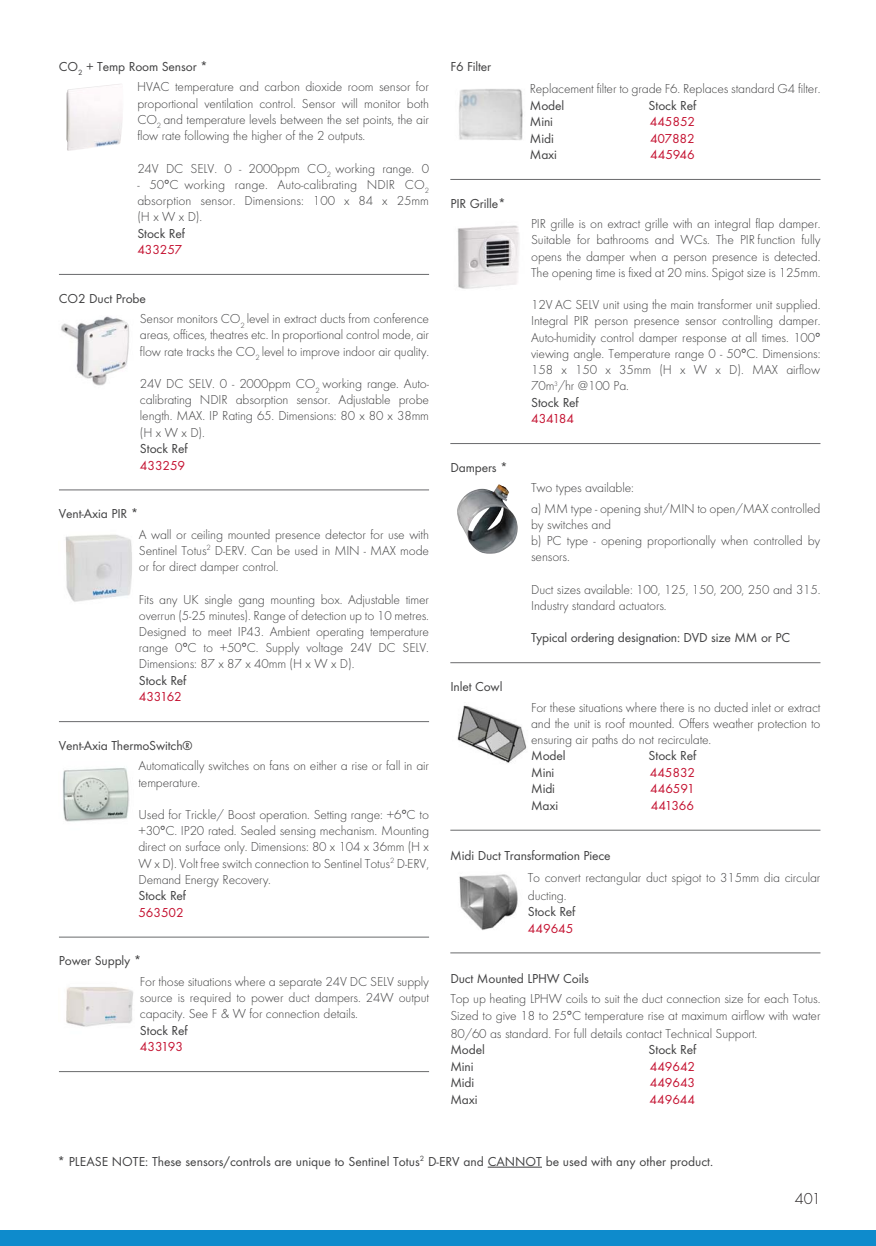
<style>
.page{position:relative;width:876px;height:1246px;background:#fff}
.page>*{position:absolute;margin:0;border:0;box-sizing:border-box;transform-origin:0 0}
.t1{font:300 16.5px "Futura T";color:#231f20}
.t2{font:300 13.5px/16.2px "Futura T";letter-spacing:-.01em;color:#404041}
.t3{font:13.5px "Futura T";letter-spacing:-.01em;color:#404041}
.t4{font:13.5px "Futura T";letter-spacing:-.01em;color:#c41130}
.s1{font-weight:400}
</style>
<div class="page">
<div style="left:0;top:1230px;width:876px;height:16px;background:#0e8bcc"></div>
<hr style="left:488px;top:1166px;width:54px;height:1px;background:#404041">
<hr style="left:59px;top:274px;width:370px;height:1px;background:#696a6c">
<hr style="left:59px;top:490px;width:370px;height:1px;background:#696a6c">
<hr style="left:59px;top:721px;width:370px;height:1px;background:#696a6c">
<hr style="left:59px;top:937px;width:370px;height:1px;background:#696a6c">
<hr style="left:59px;top:1071px;width:370px;height:1px;background:#696a6c">
<img style="left:66px;top:84px;width:57px;height:67px">
<img style="left:61px;top:316px;width:68px;height:70px">
<img style="left:65px;top:534px;width:67px;height:68px">
<img style="left:63px;top:768px;width:66px;height:54px">
<img style="left:66px;top:987px;width:67px;height:40px">
<hr style="left:450px;top:179px;width:370px;height:1px;background:#696a6c">
<hr style="left:450px;top:443px;width:370px;height:1px;background:#696a6c">
<hr style="left:450px;top:662px;width:370px;height:1px;background:#696a6c">
<hr style="left:450px;top:830px;width:370px;height:1px;background:#696a6c">
<hr style="left:450px;top:952px;width:370px;height:1px;background:#696a6c">
<img style="left:459px;top:89px;width:64px;height:51px">
<img style="left:457px;top:225px;width:62px;height:64px">
<img style="left:457px;top:484px;width:61px;height:70px">
<img style="left:457px;top:705px;width:70px;height:58px">
<img style="left:459px;top:874px;width:59px;height:56px">
<p class="t2" style="left:137px;top:57px;width:293px;line-height:20.5px;text-indent:-78px"><span class="s1">CO</span><sub>2</sub> <span class="s1">+ Temp Room Sensor *<br></span>HVAC temperature and carbon dioxide room sensor for</p>
<p class="t2" style="left:137px;top:96px;width:293px;text-align:justify">proportional ventilation control. Sensor will monitor both CO<sub>2</sub> and temperature levels between the set points, the air flow rate following the higher of the 2 outputs.</p>
<p class="t2" style="left:137px;top:161px;width:293px">24V DC SELV. 0 - 2000ppm CO<sub>2</sub> working range. 0</p>
<p class="t2" style="left:137px;top:177px;width:293px;text-align:justify">- 50°C working range. Auto-calibrating NDIR CO<sub>2 </sub>absorption sensor. Dimensions: 100 x 84 x 25mm (H x W x D).</p>
<p class="t3" style="left:137px;top:228px;width:49px">Stock Ref</p>
<p class="t4" style="left:137px;top:244px;width:46px">433257</p>
<p class="t2" style="left:140px;top:289px;width:291px;line-height:20.4px;text-indent:-81px"><span class="s1">CO2 Duct Probe<br></span>Sensor monitors CO<sub>2</sub> level in extract ducts from conference</p>
<p class="t2" style="left:140px;top:328px;width:291px">areas, offices, theatres etc. In proportional control mode, air flow rate tracks the CO<sub>2</sub> level to improve indoor air quality.</p>
<p class="t2" style="left:140px;top:376px;width:291px;text-align:justify">24V DC SELV. 0 - 2000ppm CO<sub>2</sub> working range. Auto&shy;calibrating NDIR absorption sensor. Adjustable probe length. MAX. IP Rating 65. Dimensions: 80 x 80 x 38mm (H x W x D).</p>
<p class="t3" style="left:140px;top:443px;width:49px">Stock Ref</p>
<p class="t4" style="left:140px;top:460px;width:47px">433259</p>
<p class="t3" style="left:59px;top:508px;width:81px">Vent-Axia PIR *</p>
<p class="t2" style="left:139px;top:527px;width:292px;text-align:justify">A wall or ceiling mounted presence detector for use with Sentinel Totus<sup>2</sup> D-ERV. Can be used in MIN - MAX mode or for direct damper control.</p>
<p class="t2" style="left:139px;top:592px;width:292px;text-align:justify">Fits any UK single gang mounting box. Adjustable timer overrun (5-25 minutes). Range of detection up to 10 metres.<br>Designed to meet IP43. Ambient operating temperature range 0°C to +50°C. Supply voltage 24V DC SELV.<br>Dimensions: 87 x 87 x 40mm (H x W x D).</p>
<p class="t3" style="left:139px;top:675px;width:49px">Stock Ref</p>
<p class="t4" style="left:139px;top:692px;width:44px">433162</p>
<p class="t3" style="left:59px;top:740px;width:135px">Vent-Axia ThermoSwitch®</p>
<p class="t2" style="left:138px;top:759px;width:292px">Automatically switches on fans on either a rise or fall in air temperature.</p>
<p class="t2" style="left:138px;top:807px;width:292px;text-align:justify">Used for Trickle/ Boost operation. Setting range: +6°C to +30°C. IP20 rated. Sealed sensing mechanism. Mounting direct on surface only. Dimensions: 80 x 104 x 36mm (H x W x D). Volt free switch connection to Sentinel Totus<sup>2</sup> D-ERV, Demand Energy Recovery.</p>
<p class="t3" style="left:138px;top:890px;width:49px">Stock Ref</p>
<p class="t4" style="left:138px;top:907px;width:47px">563502</p>
<p class="t3" style="left:59px;top:956px;width:84px">Power Supply *</p>
<p class="t2" style="left:140px;top:974px;width:291px;text-align:justify">For those situations where a separate 24V DC SELV supply source is required to power duct dampers. 24W output capacity. See F &amp; W for connection details.</p>
<p class="t3" style="left:140px;top:1025px;width:49px">Stock Ref</p>
<p class="t4" style="left:140px;top:1041px;width:45px">433193</p>
<p class="t3" style="left:450px;top:61px;width:42px">F6 Filter</p>
<p class="t3" style="left:450px;top:198px;width:57px">PIR Grille*</p>
<p class="t3" style="left:450px;top:462px;width:59px">Dampers *</p>
<p class="t3" style="left:450px;top:681px;width:54px">Inlet Cowl</p>
<p class="t2" style="left:530px;top:82px;width:292px">Replacement filter to grade F6. Replaces standard G4 filter.</p>
<p class="t3" style="left:530px;top:100px;width:36px">Model</p>
<p class="t3" style="left:649px;top:100px;width:49px">Stock Ref</p>
<p class="t3" style="left:530px;top:116px;width:25px">Mini</p>
<p class="t4" style="left:650px;top:116px;width:47px">445852</p>
<p class="t3" style="left:530px;top:133px;width:25px">Midi</p>
<p class="t4" style="left:650px;top:133px;width:46px">407882</p>
<p class="t3" style="left:530px;top:149px;width:29px">Maxi</p>
<p class="t4" style="left:650px;top:149px;width:46px">445946</p>
<p class="t2" style="left:531px;top:217px;width:291px;text-align:justify">PIR grille is on extract grille with an integral flap damper.<br>Suitable for bathrooms and WCs. The PIR function fully opens the damper when a person presence is detected.<br>The opening time is fixed at 20 mins. Spigot size is 125mm.</p>
<p class="t2" style="left:531px;top:298px;width:291px">12V AC SELV unit using the main transformer unit supplied.<br>Integral PIR person presence sensor controlling damper.<br>Auto-humidity control damper response at all times. 100° viewing angle. Temperature range 0 - 50°C. Dimensions:<br>158 x 150 x 35mm (H x W x D). MAX airflow 70m<sup>3</sup>/hr @100 Pa.<br><span class="s1">Stock Ref</span></p>
<p class="t4" style="left:531px;top:414px;width:44px">434184</p>
<p class="t2" style="left:531px;top:479px;width:291px;line-height:20.4px">Two types available:<br>a) MM type - opening shut/MIN to open/MAX controlled</p>
<p class="t2" style="left:531px;top:517px;width:291px">by switches and<br>b) PC type - opening proportionally when controlled by sensors.</p>
<p class="t2" style="left:531px;top:582px;width:291px">Duct sizes available: 100, 125, 150, 200, 250 and 315.<br>Industry standard actuators.</p>
<p class="t3" style="left:531px;top:633px;width:260px">Typical ordering designation: DVD size MM or PC</p>
<p class="t2" style="left:531px;top:700px;width:291px;text-align:justify">For these situations where there is no ducted inlet or extract and the unit is roof mounted. Offers weather protection to ensuring air paths do not recirculate.</p>
<p class="t3" style="left:531px;top:751px;width:36px">Model</p>
<p class="t3" style="left:649px;top:751px;width:49px">Stock Ref</p>
<p class="t3" style="left:531px;top:767px;width:25px">Mini</p>
<p class="t4" style="left:650px;top:767px;width:47px">445832</p>
<p class="t3" style="left:531px;top:784px;width:25px">Midi</p>
<p class="t4" style="left:650px;top:784px;width:46px">446591</p>
<p class="t3" style="left:531px;top:800px;width:29px">Maxi</p>
<p class="t4" style="left:651px;top:800px;width:45px">441366</p>
<p class="t3" style="left:450px;top:850px;width:162px">Midi Duct Transformation Piece</p>
<p class="t2" style="left:528px;top:869px;width:294px;line-height:18px">To convert rectangular duct spigot to 315mm dia circular ducting.</p>
<p class="t3" style="left:528px;top:906px;width:49px">Stock Ref</p>
<p class="t4" style="left:528px;top:923px;width:47px">449645</p>
<p class="t3" style="left:450px;top:973px;width:140px">Duct Mounted LPHW Coils</p>
<p class="t2" style="left:450px;top:992px;width:372px">Top up heating LPHW coils to suit the duct connection size for each Totus.<br>Sized to give 18 to 25°C temperature rise at maximum airflow with water</p>
<p class="t2" style="left:450px;top:1026px;width:308px">80/60 as standard. For full details contact Technical Support.</p>
<p class="t3" style="left:450px;top:1044px;width:36px">Model</p>
<p class="t3" style="left:649px;top:1044px;width:49px">Stock Ref</p>
<p class="t3" style="left:450px;top:1061px;width:25px">Mini</p>
<p class="t4" style="left:650px;top:1061px;width:47px">449642</p>
<p class="t3" style="left:450px;top:1077px;width:25px">Midi</p>
<p class="t4" style="left:650px;top:1077px;width:47px">449643</p>
<p class="t3" style="left:450px;top:1094px;width:29px">Maxi</p>
<p class="t4" style="left:649px;top:1094px;width:47px">449644</p>
<p class="t3" style="left:57px;top:1156px;width:657px">* PLEASE NOTE: These sensors/controls are unique to Sentinel Totus<sup>2</sup> D-ERV and CANNOT be used with any other product.</p>
<p class="t1" style="left:795px;top:1191px;width:27px">401</p>
</div>
